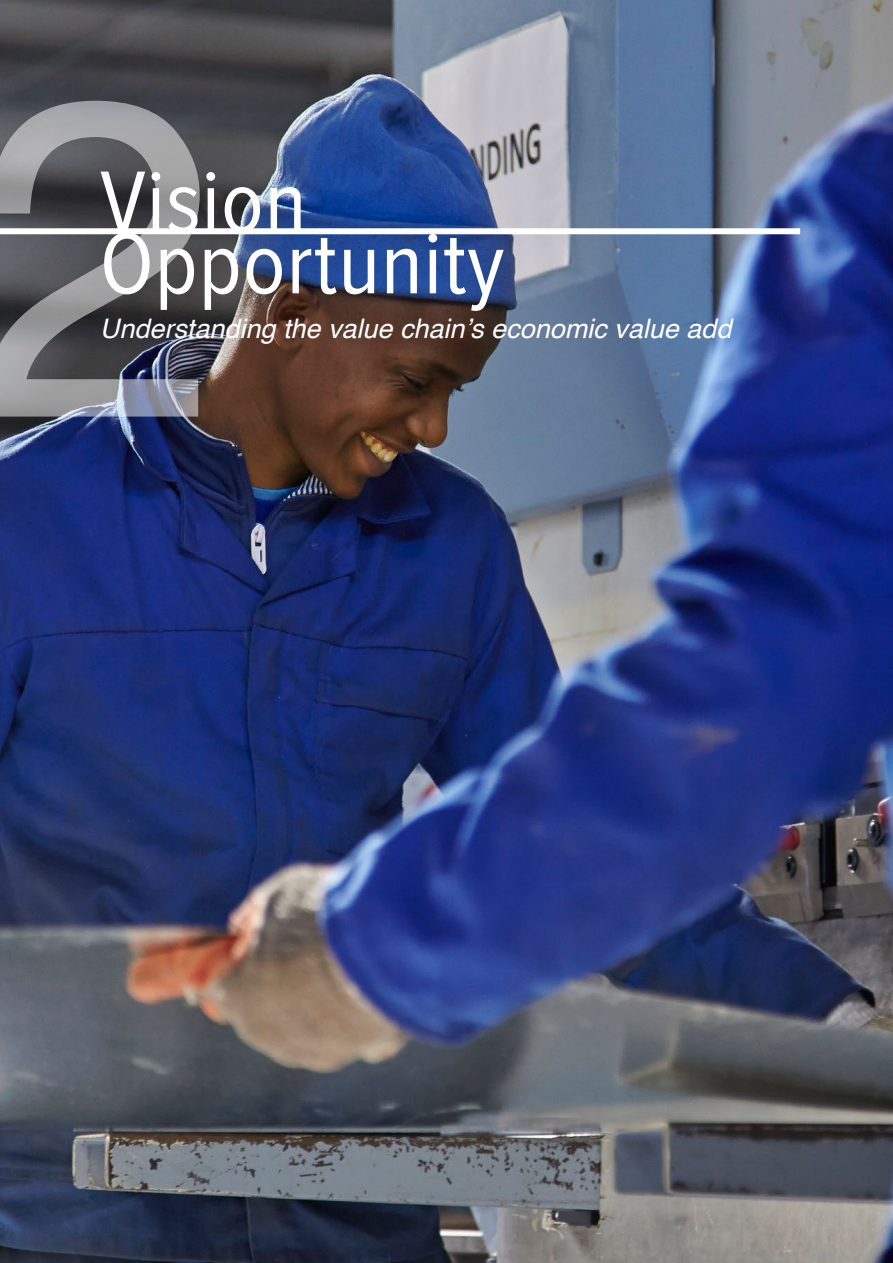
<style>
.page{position:relative;width:893px;height:1263px;background:#fff}
.page>*{position:absolute;margin:0;border:0;box-sizing:border-box;transform-origin:0 0}
.t1{font:450px "Helvetica";color:#fff}
.t2{font:90px "Proxima Nova Cond";letter-spacing:.01em;color:#fff}
.t3{font:italic 27px "Helvetica";color:#fff}
</style>
<div class="page">
<img style="left:0;top:0;width:893px;height:1263px">
<svg style="left:0;top:228px;width:800px;height:6px"></svg>
<h1 class="t1" style="left:-32px;top:-88px;width:252px">2</h1>
<h2 class="t2" style="left:100px;top:135px;width:208px">Vision</h2>
<h2 class="t2" style="left:100px;top:197px;width:406px">Opportunity</h2>
<p class="t3" style="left:100px;top:307px;width:633px">Understanding the value chain’s economic value add</p>
</div>
